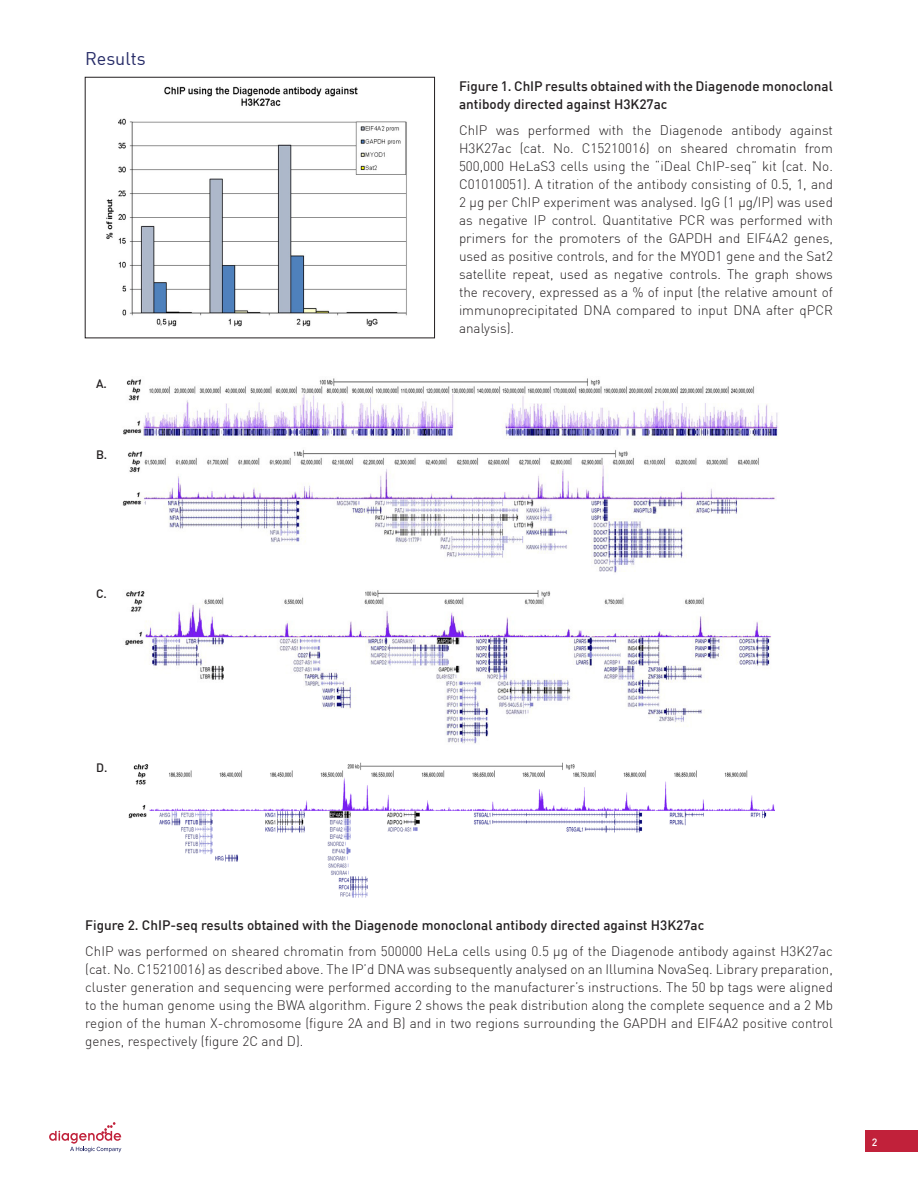
<style>
.page{position:relative;width:918px;height:1188px;background:#fff}
.page>*{position:absolute;margin:0;border:0;box-sizing:border-box;transform-origin:0 0}
.TITLE_2{font:18px "DIN";color:#252a66}
.BODY_justifié{font:300 13.5px/18px "DIN";color:#231f20;text-align:justify}
.BODY_justifié-2{font:500 13.5px/18px "DIN";color:#231f20}
.BODY_justifié-3{font:500 12px "DIN";color:#231f20}
.t1{font:500 10.5px "DIN";color:#fff}
</style>
<div class="page">
<div style="left:865px;top:1131px;width:53px;height:21px;background:#c1213a"></div>
<svg style="left:49px;top:1122px;width:72px;height:30px"></svg>
<img style="left:106px;top:86px;width:301px;height:241px">
<div style="left:85px;top:77px;width:350px;height:261px;border:1px solid #231f20"></div>
<img style="left:123px;top:378px;width:656px;height:61px">
<img style="left:122px;top:449px;width:654px;height:124px">
<img style="left:125px;top:590px;width:646px;height:154px">
<img style="left:128px;top:762px;width:647px;height:135px">
<p class="TITLE_2" style="left:85px;top:47px;width:62px">Results</p>
<p class="BODY_justifié-3" style="left:96px;top:376px;width:12px">A.</p>
<p class="BODY_justifié-3" style="left:96px;top:447px;width:13px">B.</p>
<p class="BODY_justifié-3" style="left:96px;top:586px;width:12px">C.</p>
<p class="BODY_justifié-2" style="left:459px;top:76px;width:375px">Figure 1. ChIP results obtained with the Diagenode monoclonal antibody directed against H3K27ac</p>
<p class="BODY_justifié" style="left:459px;top:121px;width:376px">ChIP was performed with the Diagenode antibody against H3K27ac (cat. No. C15210016) on sheared chromatin from 500,000 HeLaS3 cells using the “iDeal ChIP-seq” kit (cat. No.<br>C01010051). A titration of the antibody consisting of 0.5, 1, and 2 µg per ChIP experiment was analysed. IgG (1 µg/IP) was used as negative IP control. Quantitative PCR was performed with primers for the promoters of the GAPDH and EIF4A2 genes, used as positive controls, and for the MYOD1 gene and the Sat2 satellite repeat, used as negative controls. The graph shows the recovery, expressed as a % of input (the relative amount of immunoprecipitated DNA compared to input DNA after qPCR analysis).</p>
<p class="BODY_justifié-3" style="left:96px;top:760px;width:13px">D.</p>
<p class="BODY_justifié-2" style="left:85px;top:915px;width:621px">Figure 2. ChIP-seq results obtained with the Diagenode monoclonal antibody directed against H3K27ac</p>
<p class="BODY_justifié" style="left:85px;top:942px;width:749px">ChIP was performed on sheared chromatin from 500000 HeLa cells using 0.5 µg of the Diagenode antibody against H3K27ac (cat. No. C15210016) as described above. The IP’d DNA was subsequently analysed on an Illumina NovaSeq. Library preparation, cluster generation and sequencing were performed according to the manufacturer’s instructions. The 50 bp tags were aligned to the human genome using the BWA algorithm. Figure 2 shows the peak distribution along the complete sequence and a 2 Mb region of the human X-chromosome (figure 2A and B) and in two regions surrounding the GAPDH and EIF4A2 positive control genes, respectively (figure 2C and D).</p>
<p class="t1" style="left:872px;top:1136px;width:7px">2</p>
</div>
